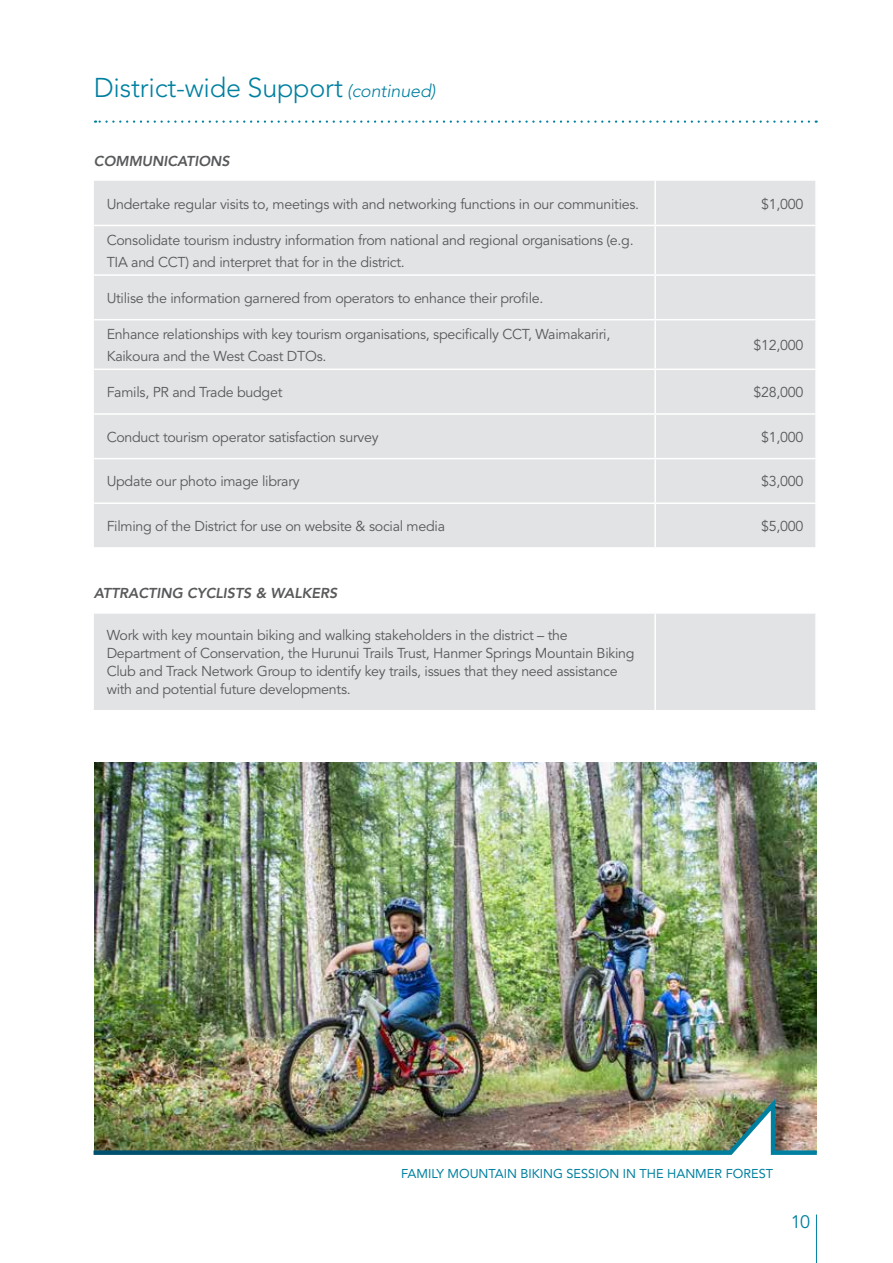
<style>
.page{position:relative;width:893px;height:1263px;background:#fff}
.page>*{position:absolute;margin:0;border:0;box-sizing:border-box;transform-origin:0 0}
.t1{font:300 27px "Avenir";letter-spacing:-.01em;color:#0080a0}
.t2{font:18px "Avenir";color:#0080a0}
.t3{font:14.25px/18px "Avenir";letter-spacing:-.02em;color:#58595b}
.t4{font:italic 800 14.25px "Avenir";color:#58595b}
.t5{font:12.75px "Avenir";color:#0080a0}
.s1{font-style:italic;font-size:18px}
</style>
<div class="page">
<img style="left:94px;top:763px;width:723px;height:330px">
<img style="left:93px;top:1093px;width:724px;height:62px">
<div style="left:94px;top:181px;width:721px;height:366px;background:#e2e3e4"></div>
<hr style="left:94px;top:274px;width:561px;height:2px;background:#fff">
<hr style="left:655px;top:274px;width:162px;height:2px;background:#fff">
<hr style="left:94px;top:319px;width:561px;height:1px;background:#fff">
<hr style="left:655px;top:319px;width:162px;height:1px;background:#fff">
<hr style="left:94px;top:369px;width:561px;height:1px;background:#fff">
<hr style="left:655px;top:369px;width:162px;height:1px;background:#fff">
<hr style="left:94px;top:413px;width:561px;height:2px;background:#fff">
<hr style="left:655px;top:413px;width:162px;height:2px;background:#fff">
<hr style="left:94px;top:458px;width:561px;height:1px;background:#fff">
<hr style="left:655px;top:458px;width:162px;height:1px;background:#fff">
<hr style="left:94px;top:502px;width:561px;height:2px;background:#fff">
<hr style="left:655px;top:502px;width:162px;height:2px;background:#fff">
<hr style="left:654px;top:181px;width:2px;height:44px;background:#fff">
<hr style="left:94px;top:225px;width:561px;height:1px;background:#fff">
<hr style="left:655px;top:225px;width:162px;height:1px;background:#fff">
<hr style="left:654px;top:226px;width:2px;height:48px;background:#fff">
<hr style="left:654px;top:276px;width:2px;height:43px;background:#fff">
<hr style="left:654px;top:320px;width:2px;height:49px;background:#fff">
<hr style="left:654px;top:370px;width:2px;height:43px;background:#fff">
<hr style="left:654px;top:415px;width:2px;height:43px;background:#fff">
<hr style="left:654px;top:459px;width:2px;height:43px;background:#fff">
<hr style="left:654px;top:504px;width:2px;height:43px;background:#fff">
<div style="left:94px;top:614px;width:721px;height:96px;background:#e2e3e4"></div>
<hr style="left:654px;top:614px;width:2px;height:96px;background:#fff">
<svg style="left:95px;top:120px;width:714px;height:3px"></svg>
<hr style="left:816px;top:1215px;width:1px;height:48px;background:#0080a0">
<h1 class="t1" style="left:94px;top:72px;width:343px">District-wide Support <span class="s1">(continued)</span></h1>
<p class="t4" style="left:94px;top:153px;width:137px">COMMUNICATIONS</p>
<p class="t3" style="left:107px;top:195px;width:534px">Undertake regular visits to, meetings with and networking functions in our communities.</p>
<p class="t3" style="left:761px;top:195px;width:44px">$1,000</p>
<p class="t3" style="left:107px;top:229px;width:528px;line-height:21.8px">Consolidate tourism industry information from national and regional organisations (e.g.<br>TIA and CCT) and interpret that for in the district.</p>
<p class="t3" style="left:107px;top:289px;width:438px">Utilise the information garnered from operators to enhance their profile.</p>
<p class="t3" style="left:107px;top:324px;width:505px;line-height:21.8px">Enhance relationships with key tourism organisations, specifically CCT, Waimakariri,<br>Kaikoura and the West Coast DTOs.</p>
<p class="t3" style="left:753px;top:336px;width:51px">$12,000</p>
<p class="t3" style="left:107px;top:384px;width:177px">Famils, PR and Trade budget</p>
<p class="t3" style="left:753px;top:384px;width:51px">$28,000</p>
<p class="t3" style="left:107px;top:428px;width:273px">Conduct tourism operator satisfaction survey</p>
<p class="t3" style="left:761px;top:428px;width:44px">$1,000</p>
<p class="t3" style="left:107px;top:473px;width:195px">Update our photo image library</p>
<p class="t3" style="left:761px;top:473px;width:44px">$3,000</p>
<p class="t3" style="left:107px;top:517px;width:340px">Filming of the District for use on website &amp; social media</p>
<p class="t3" style="left:761px;top:517px;width:44px">$5,000</p>
<p class="t4" style="left:94px;top:584px;width:245px">ATTRACTING CYCLISTS &amp; WALKERS</p>
<p class="t3" style="left:107px;top:627px;width:529px">Work with key mountain biking and walking stakeholders in the district – the Department of Conservation, the Hurunui Trails Trust, Hanmer Springs Mountain Biking Club and Track Network Group to identify key trails, issues that they need assistance with and potential future developments.</p>
<p class="t5" style="left:401px;top:1166px;width:374px">FAMILY MOUNTAIN BIKING SESSION IN THE HANMER FOREST</p>
<p class="t2" style="left:790px;top:1211px;width:22px">10</p>
</div>
